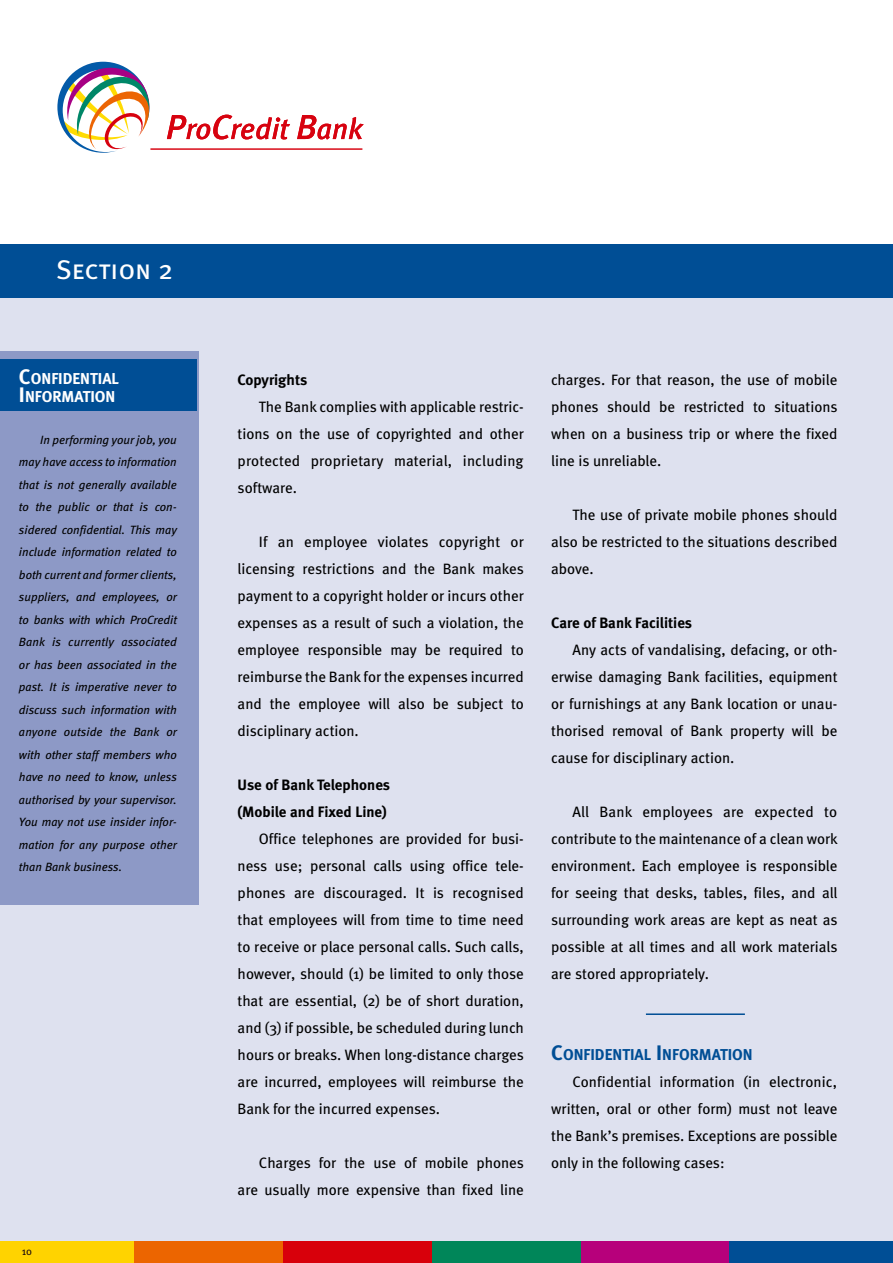
<style>
.page{position:relative;width:893px;height:1263px;background:#fff}
.page>*{position:absolute;margin:0;border:0;box-sizing:border-box;transform-origin:0 0}
.t1{font:27px "Meta Book Caps";color:#fff}
.t2{font:700 15.75px "Meta";color:#004e95}
.t3{font:700 15.75px/18px "Meta";color:#fff}
.t4{font:15px/27px "Meta";color:#000;text-align:justify}
.t5{font:700 15px/27px "Meta";color:#000}
.t6{font:italic 12px/22.5px "Meta";color:#000;text-align:justify}
.t7{font:10.5px "Meta";color:#190a10}
.s1{font-size:21px}
</style>
<div class="page">
<div style="left:0;top:277px;width:893px;height:974px;background:#dee1ef"></div>
<div style="left:0;top:244px;width:893px;height:53px;background:#004e95"></div>
<svg style="left:57px;top:62px;width:93px;height:91px"></svg>
<hr style="left:150px;top:148px;width:212px;height:2px;background:#d7020f">
<svg style="left:167px;top:115px;width:123px;height:24px"></svg>
<svg style="left:297px;top:115px;width:67px;height:25px"></svg>
<div style="left:0;top:351px;width:198px;height:553px;background:#8d99c6"></div>
<div style="left:0;top:360px;width:197px;height:51px;background:#004e95"></div>
<hr style="left:646px;top:1013px;width:99px;height:2px;background:#004e95">
<div style="left:0;top:1242px;width:134px;height:21px;background:#ffd300"></div>
<div style="left:134px;top:1242px;width:149px;height:21px;background:#ec6500"></div>
<div style="left:283px;top:1242px;width:149px;height:21px;background:#d8000b"></div>
<div style="left:432px;top:1242px;width:149px;height:21px;background:#008659"></div>
<div style="left:581px;top:1242px;width:149px;height:21px;background:#b7007b"></div>
<div style="left:730px;top:1242px;width:163px;height:21px;background:#004e95"></div>
<h1 class="t1" style="left:56px;top:253px;width:119px">Section 2</h1>
<p class="t3" style="left:19px;top:369px;width:101px"><span class="s1">C</span>ONFIDENTIAL<br><span class="s1">I</span> NFORMATION</p>
<p class="t6" style="left:19px;top:428px;width:160px;text-indent:21px">In performing your job, you may have access to information that is not generally available to the public or that is con&shy;sidered confidential. This may include information related to both current and former clients, suppliers, and employees, or to banks with which ProCredit Bank is currently associated or has been associated in the past. It is imperative never to discuss such information with anyone outside the Bank or with other staff members who have no need to know, unless authorised by your supervisor.<br>You may not use insider infor&shy;mation for any purpose other than Bank business.</p>
<p class="t7" style="left:22px;top:1245px;width:12px">10</p>
<p class="t5" style="left:238px;top:366px;width:71px">Copyrights</p>
<p class="t4" style="left:238px;top:393px;width:288px;text-indent:21px">The Bank complies with applicable restric&shy;tions on the use of copyrighted and other protected proprietary material, including software.</p>
<p class="t4" style="left:238px;top:528px;width:288px;text-indent:21px">If an employee violates copyright or licensing restrictions and the Bank makes payment to a copyright holder or incurs other expenses as a result of such a violation, the employee responsible may be required to reimburse the Bank for the expenses incurred and the employee will also be subject to disciplinary action.</p>
<p class="t5" style="left:238px;top:771px;width:154px">Use of Bank Telephones (Mobile and Fixed Line)</p>
<p class="t4" style="left:238px;top:825px;width:288px;text-indent:21px">Office telephones are provided for busi&shy;ness use; personal calls using office tele&shy;phones are discouraged. It is recognised that employees will from time to time need to receive or place personal calls. Such calls, however, should (1) be limited to only those that are essential, (2) be of short duration, and (3) if possible, be scheduled during lunch hours or breaks. When long-distance charges are incurred, employees will reimburse the Bank for the incurred expenses.</p>
<p class="t4" style="left:238px;top:1149px;width:288px;text-align:right">Charges for the use of mobile phones are usually more expensive than fixed line</p>
<p class="t4" style="left:551px;top:366px;width:288px">charges. For that reason, the use of mobile phones should be restricted to situations when on a business trip or where the fixed line is unreliable.</p>
<p class="t4" style="left:551px;top:501px;width:288px;text-indent:21px">The use of private mobile phones should also be restricted to the situations described above.</p>
<p class="t5" style="left:551px;top:609px;width:142px">Care of Bank Facilities</p>
<p class="t4" style="left:551px;top:636px;width:288px;text-indent:21px">Any acts of vandalising, defacing, or oth&shy;erwise damaging Bank facilities, equipment or furnishings at any Bank location or unau&shy;thorised removal of Bank property will be cause for disciplinary action.</p>
<p class="t4" style="left:551px;top:798px;width:288px;text-indent:21px">All Bank employees are expected to contribute to the maintenance of a clean work environment. Each employee is responsible for seeing that desks, tables, files, and all surrounding work areas are kept as neat as possible at all times and all work materials are stored appropriately.</p>
<p class="t2" style="left:551px;top:1045px;width:203px"><span class="s1">C</span>ONFIDENTIAL <span class="s1">I</span> NFORMATION</p>
<p class="t4" style="left:551px;top:1068px;width:288px;text-indent:21px">Confidential information (in electronic, written, oral or other form) must not leave the Bank’s premises. Exceptions are possible only in the following cases:</p>
</div>
